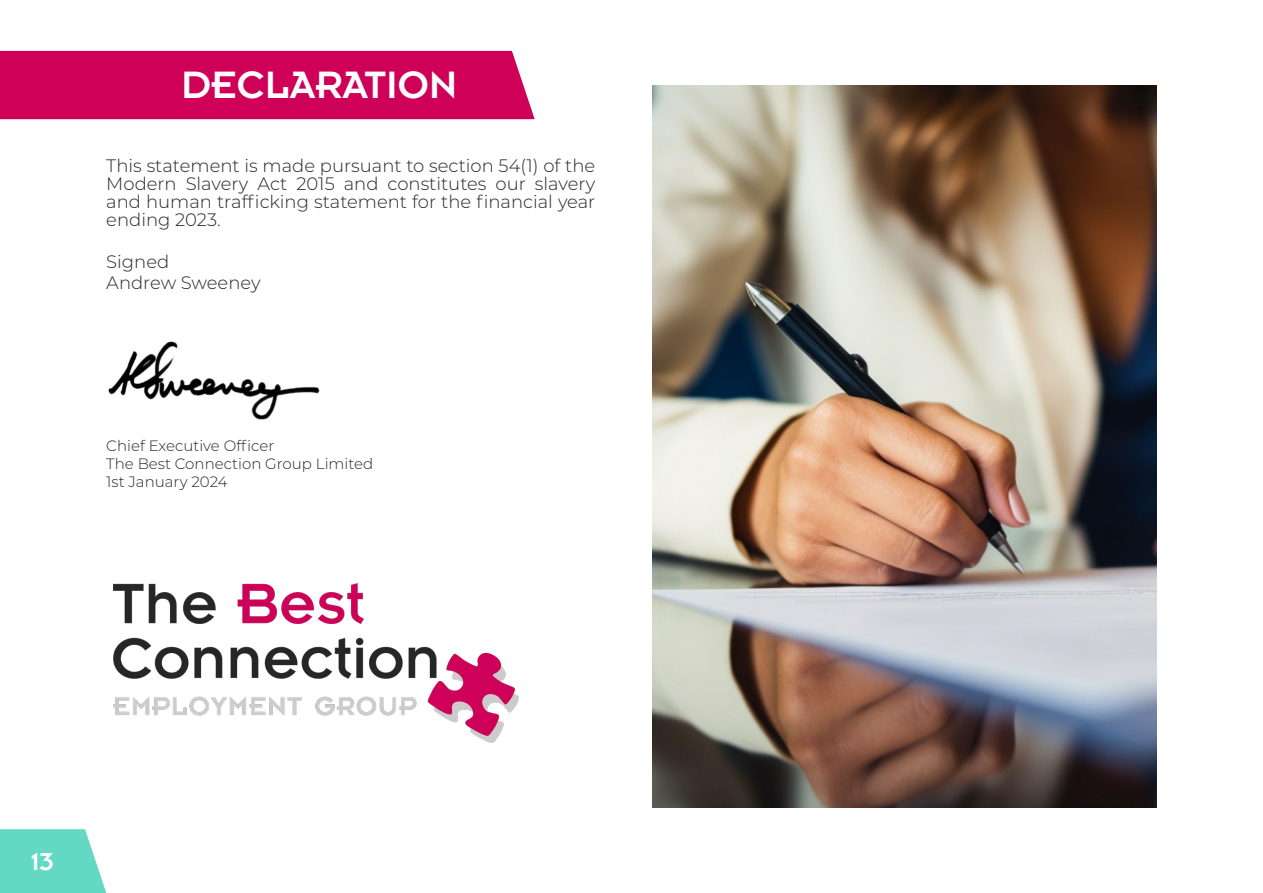
<style>
.page{position:relative;width:1263px;height:893px;background:#fff}
.page>*{position:absolute;margin:0;border:0;box-sizing:border-box;transform-origin:0 0}
.t1{font:42px "Insignia";color:#fff}
.t2{font:27px "Insignia";color:#fff}
.t3{font:300 18px/18px "Montserrat";color:#262626;text-align:justify}
.t4{font:300 15px/18px "Montserrat";color:#262626}
</style>
<div class="page">
<svg style="left:0;top:829px;width:106px;height:64px;background:#72dcc9"></svg>
<div style="left:0;top:50px;width:535px;height:70px;background:#ce0058"></div>
<img style="left:652px;top:85px;width:505px;height:723px">
<img style="left:108px;top:341px;width:212px;height:79px">
<img style="left:114px;top:584px;width:405px;height:158px">
<h1 class="t1" style="left:181px;top:64px;width:278px">DECLARATION</h1>
<p class="t3" style="left:106px;top:156px;width:491px">This statement is made pursuant to section 54(1) of the Modern Slavery Act 2015 and constitutes our slavery and human trafficking statement for the financial year ending 2023.</p>
<p class="t3" style="left:106px;top:251px;width:156px;line-height:21px">Signed<br>Andrew Sweeney</p>
<p class="t4" style="left:106px;top:436px;width:268px">Chief Executive Officer<br>The Best Connection Group Limited<br>1st January 2024</p>
<h2 class="t2" style="left:31px;top:847px;width:25px">13</h2>
</div>
